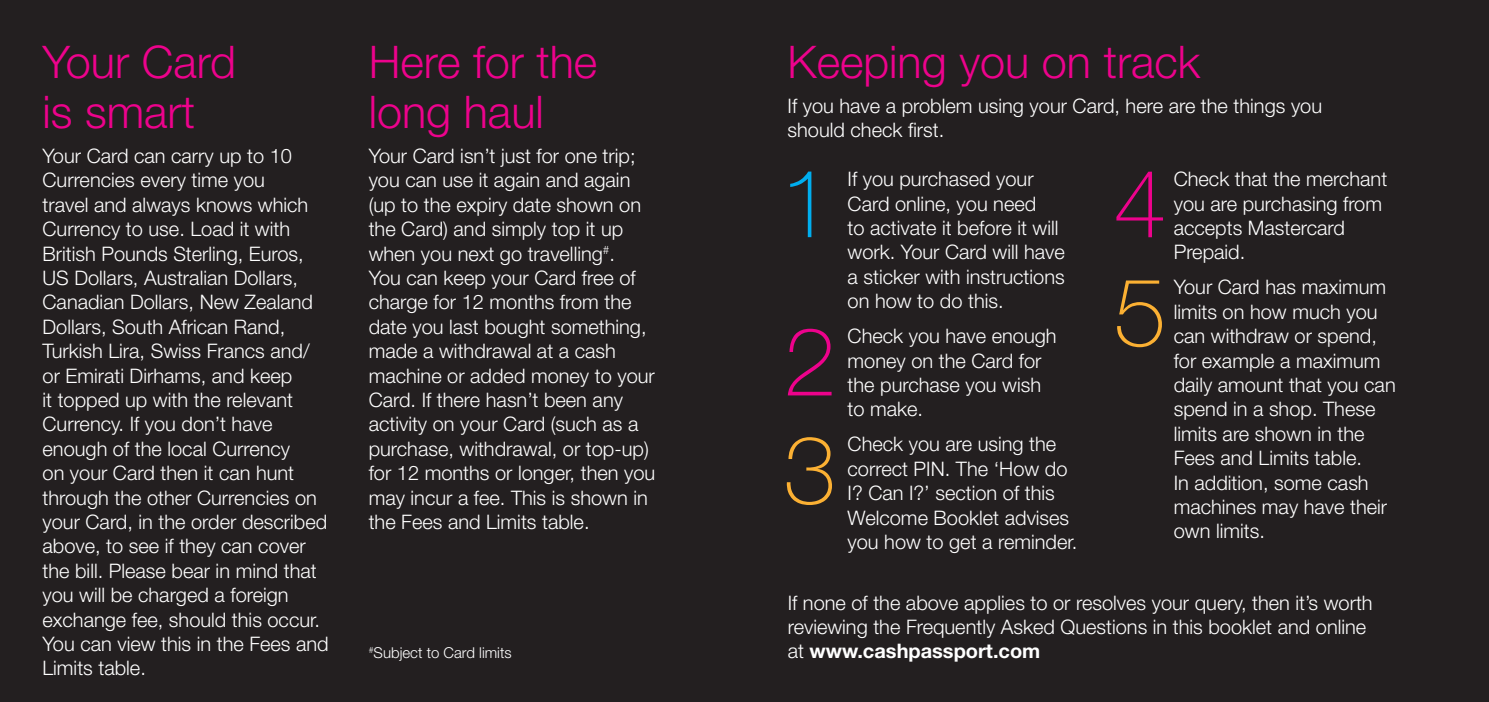
<style>
.page{position:relative;width:1489px;height:702px;background:#fff}
.page>*{position:absolute;margin:0;border:0;box-sizing:border-box;transform-origin:0 0}
.t1{font:100 95px "Helvetica Neue LT Com";color:#ed028c}
.t2{font:100 95px "Helvetica Neue LT Com";color:#fbb033}
.t3{font:100 95px "Helvetica Neue LT Com";color:#00aeef}
.t4{font:300 45px/50px "Helvetica Neue";color:#ed028c}
.t5{font:300 20px/24.5px "Helvetica Neue";color:#fff}
.t6{font:300 15px "Helvetica Neue";color:#fff}
.s1{font-weight:700}
</style>
<div class="page">
<div style="left:0;top:0;width:1488px;height:702px;background:#231f20"></div>
<h2 class="t4" style="left:43px;top:36px;width:195px">Your Card is smart</h2>
<p class="t5" style="left:43px;top:143px;width:288px">Your Card can carry up to 10<br>Currencies every time you<br>travel and always knows which<br>Currency to use. Load it with<br>British Pounds Sterling, Euros,<br>US Dollars, Australian Dollars,<br>Canadian Dollars, New Zealand<br>Dollars, South African Rand,<br>Turkish Lira, Swiss Francs and/ or Emirati Dirhams, and keep<br>it topped up with the relevant<br>Currency. If you don’t have enough of the local Currency<br>on your Card then it can hunt through the other Currencies on your Card, in the order described above, to see if they can cover the bill. Please bear in mind that you will be charged a foreign exchange fee, should this occur.<br>You can view this in the Fees and<br>Limits table.</p>
<h2 class="t4" style="left:369px;top:36px;width:230px">Here for the long haul</h2>
<p class="t5" style="left:369px;top:143px;width:288px">Your Card isn’t just for one trip; you can use it again and again (up to the expiry date shown on the Card) and simply top it up when you next go travelling<sup>#</sup>.<br>You can keep your Card free of charge for 12 months from the date you last bought something, made a withdrawal at a cash machine or added money to your<br>Card. If there hasn’t been any activity on your Card (such as a purchase, withdrawal, or top-up) for 12 months or longer, then you may incur a fee. This is shown in the Fees and Limits table.</p>
<p class="t6" style="left:369px;top:643px;width:144px"><sup>#</sup>Subject to Card limits</p>
<h2 class="t4" style="left:787px;top:36px;width:414px">Keeping you on track</h2>
<p class="t5" style="left:787px;top:93px;width:536px">If you have a problem using your Card, here are the things you should check first.</p>
<p class="t5" style="left:847px;top:166px;width:219px">If you purchased your<br>Card online, you need<br>to activate it before it will work. Your Card will have a sticker with instructions on how to do this.</p>
<p class="t5" style="left:847px;top:323px;width:210px">Check you have enough money on the Card for the purchase you wish to make.</p>
<p class="t5" style="left:847px;top:431px;width:231px">Check you are using the correct PIN. The ‘How do<br>I? Can I?’ section of this<br>Welcome Booklet advises you how to get a reminder.</p>
<h1 class="t3" style="left:780px;top:147px;width:54px">1</h1>
<h1 class="t1" style="left:1113px;top:147px;width:54px">4</h1>
<p class="t5" style="left:1173px;top:167px;width:215px">Check that the merchant you are purchasing from accepts Mastercard<br>Prepaid.</p>
<p class="t5" style="left:1173px;top:274px;width:223px">Your Card has maximum limits on how much you can withdraw or spend, for example a maximum daily amount that you can spend in a shop. These limits are shown in the<br>Fees and Limits table.<br>In addition, some cash machines may have their own limits.</p>
<h1 class="t2" style="left:1113px;top:256px;width:54px">5</h1>
<h1 class="t1" style="left:783px;top:305px;width:54px">2</h1>
<h1 class="t2" style="left:783px;top:413px;width:54px">3</h1>
<p class="t5" style="left:787px;top:589px;width:586px">If none of the above applies to or resolves your query, then it’s worth reviewing the Frequently Asked Questions in this booklet and online at <span class="s1">www.cashpassport.com</span></p>
</div>
